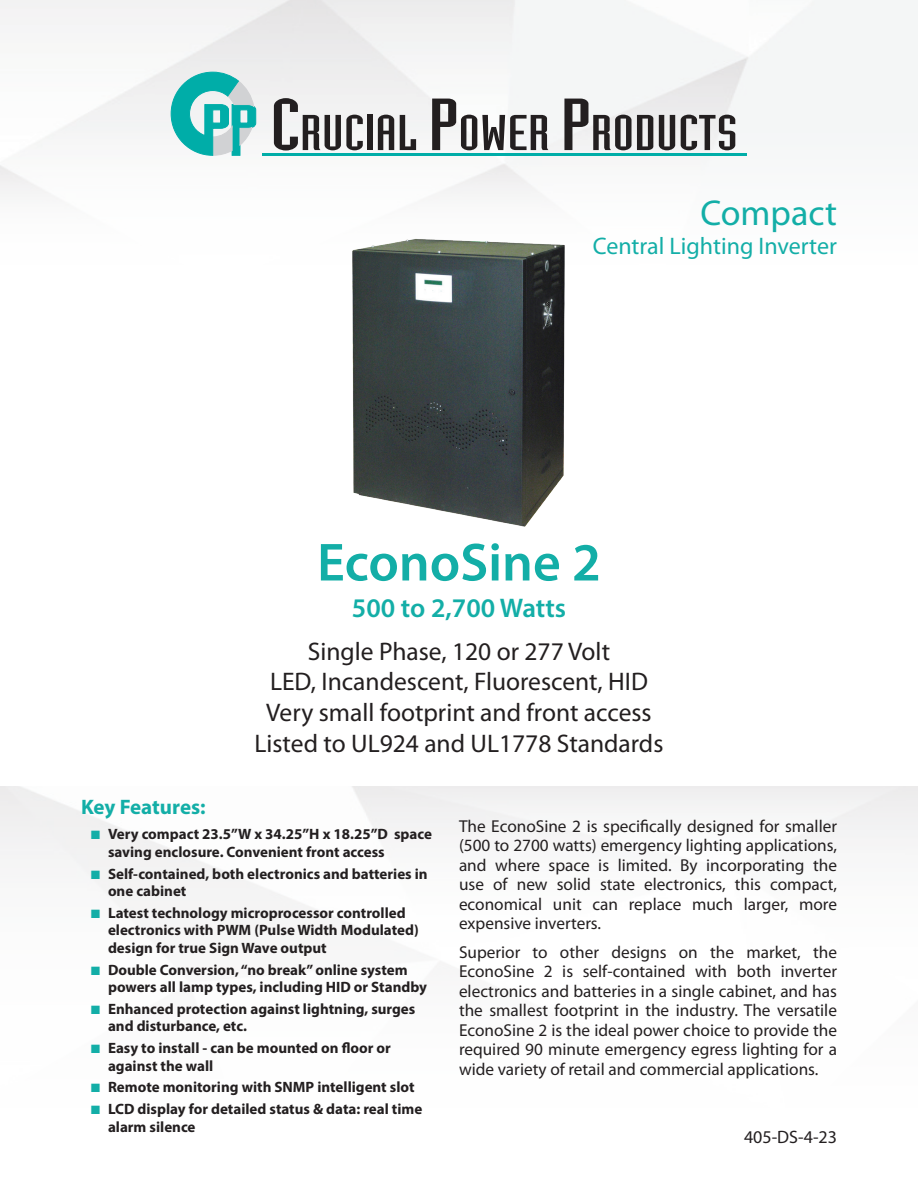
<style>
.page{position:relative;width:918px;height:1188px;background:#fff}
.page>*{position:absolute;margin:0;border:0;box-sizing:border-box;transform-origin:0 0}
.t1{font:600 54px "Myriad Pro";color:#13aea7}
.t2{font:36px "Myriad Pro";color:#13aea7}
.t3{font:600 27px "Myriad Pro";color:#13aea7}
.t4{font:25.5px/30.6px "Myriad Pro";color:#231f20;text-align:center}
.t5{font:24px "Myriad Pro";color:#13aea7}
.t6{font:700 21px "Myriad Pro";letter-spacing:-.005em;color:#13aea7}
.t7{font:18px "Myriad Pro";color:#231f20}
.t8{font:17.25px/19.5px "Myriad Pro";color:#231f20;text-align:justify}
.t9{font:700 15px/17.4px "Myriad Pro";color:#231f20}
.s1{font-family:"Arial";font-size:18px;color:#13aea7}
</style>
<div class="page">
<img style="left:0;top:0;width:918px;height:194px">
<svg style="left:171px;top:72px;width:85px;height:84px"></svg>
<svg style="left:274px;top:98px;width:89px;height:53px"></svg>
<div style="left:367px;top:115px;width:5px;height:35px;background:#231f20"></div>
<svg style="left:378px;top:115px;width:16px;height:35px"></svg>
<svg style="left:400px;top:115px;width:16px;height:35px"></svg>
<svg style="left:432px;top:99px;width:116px;height:51px"></svg>
<svg style="left:564px;top:99px;width:89px;height:51px"></svg>
<svg style="left:659px;top:115px;width:16px;height:35px"></svg>
<svg style="left:681px;top:115px;width:54px;height:35px"></svg>
<hr style="left:262px;top:153px;width:485px;height:2px;background:#00ada8">
<img style="left:352px;top:239px;width:213px;height:288px">
<h2 class="t2" style="left:700px;top:191px;width:138px">Compact</h2>
<h3 class="t5" style="left:593px;top:231px;width:246px">Central Lighting Inverter</h3>
<h1 class="t1" style="left:317px;top:528px;width:285px">EconoSine 2</h1>
<h3 class="t3" style="left:352px;top:591px;width:216px">500 to 2,700 Watts</h3>
<h3 class="t4" style="left:255px;top:635px;width:410px">Single Phase, 120 or 277 Volt<br>LED, Incandescent, Fluorescent, HID Very small footprint and front access Listed to UL924 and UL1778 Standards</h3>
<p class="t6" style="left:81px;top:793px;width:126px">Key Features:</p>
<p class="t9" style="left:108px;top:825px;width:325px;text-indent:-18px"><span class="s1">■</span> Very compact 23.5”W x 34.25”H x 18.25”D space saving enclosure. Convenient front access</p>
<p class="t9" style="left:108px;top:864px;width:321px;text-indent:-18px"><span class="s1">■</span> Self-contained, both electronics and batteries in one cabinet</p>
<p class="t9" style="left:108px;top:904px;width:312px;text-indent:-18px"><span class="s1">■</span> Latest technology microprocessor controlled electronics with PWM (Pulse Width Modulated) design for true Sign Wave output</p>
<p class="t9" style="left:108px;top:960px;width:321px;text-indent:-18px"><span class="s1">■</span> Double Conversion, “no break” online system powers all lamp types, including HID or Standby</p>
<p class="t9" style="left:108px;top:1000px;width:309px;text-indent:-18px"><span class="s1">■</span> Enhanced protection against lightning, surges and disturbance, etc.</p>
<p class="t9" style="left:108px;top:1039px;width:284px;text-indent:-18px"><span class="s1">■</span> Easy to install - can be mounted on floor or against the wall</p>
<p class="t9" style="left:90px;top:1078px;width:326px"><span class="s1">■</span> Remote monitoring with SNMP intelligent slot</p>
<p class="t9" style="left:108px;top:1100px;width:316px;text-indent:-18px"><span class="s1">■</span> LCD display for detailed status &amp; data: real time alarm silence</p>
<p class="t8" style="left:459px;top:816px;width:380px">The EconoSine 2 is specifically designed for smaller (500 to 2700 watts) emergency lighting applications, and where space is limited. By incorporating the use of new solid state electronics, this compact, economical unit can replace much larger, more expensive inverters.</p>
<p class="t8" style="left:459px;top:942px;width:380px">Superior to other designs on the market, the EconoSine 2 is self-contained with both inverter electronics and batteries in a single cabinet, and has the smallest footprint in the industry. The versatile EconoSine 2 is the ideal power choice to provide the required 90 minute emergency egress lighting for a wide variety of retail and commercial applications.</p>
<p class="t7" style="left:744px;top:1126px;width:94px">405-DS-4-23</p>
</div>
